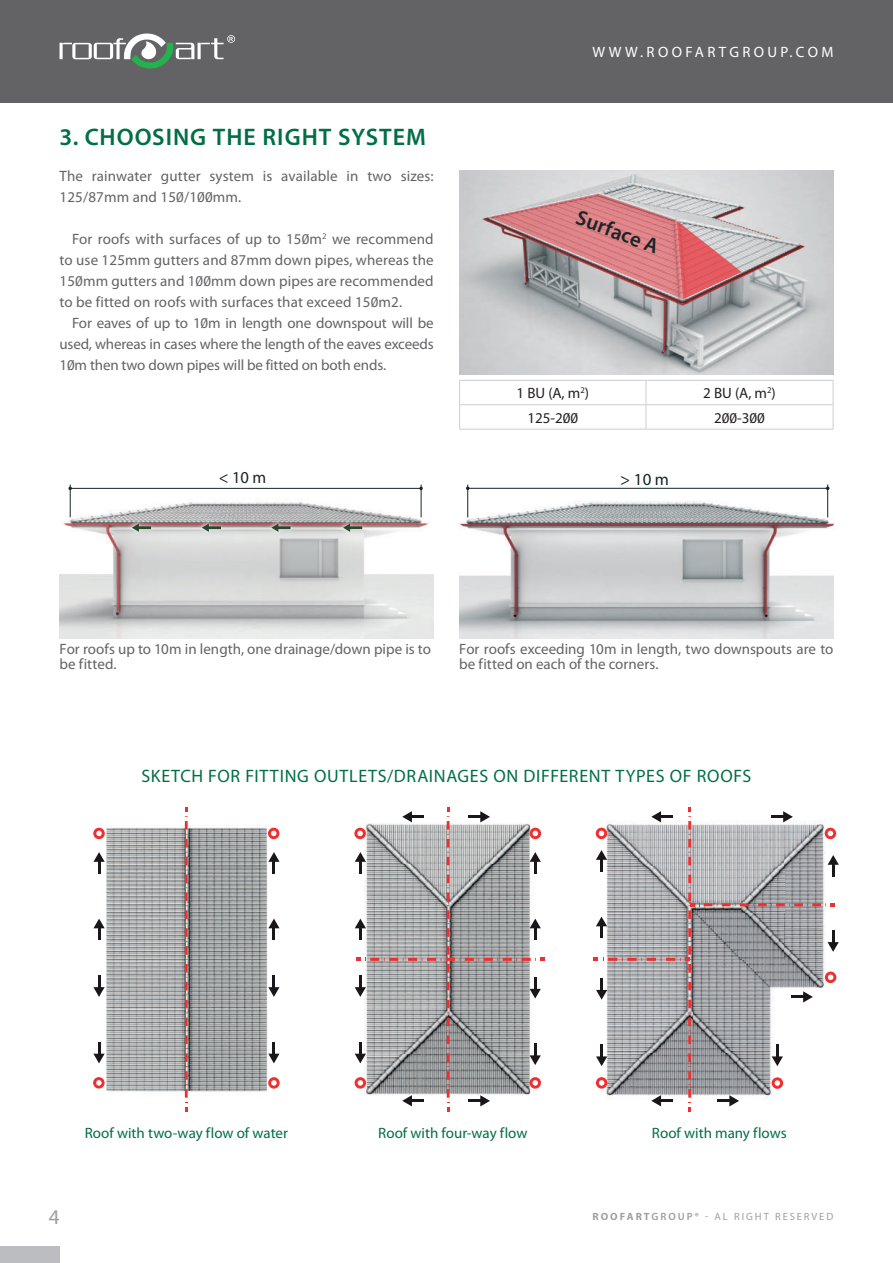
<style>
.page{position:relative;width:893px;height:1263px;background:#fff}
.page>*{position:absolute;margin:0;border:0;box-sizing:border-box;transform-origin:0 0}
.t1{font:600 24px "Myriad Pro";letter-spacing:.04em;color:#016f45}
.t2{font:600 21.15px "Myriad Pro";color:#1b2528}
.t3{font:21px "Myriad Pro";color:#9d9fa2}
.t4{font:18px "Myriad Pro";letter-spacing:.04em;color:#016f45}
.t5{font:16.95px "Myriad Pro";color:#142429}
.t6{font:16.8px "Myriad Pro";color:#192527}
.t7{font:15px/21px "Myriad Pro";letter-spacing:.01em;color:#636366}
.t8{font:15px "Myriad Pro";color:#016f45}
.t9{font:15px "Myriad Pro";color:#231f20}
.t10{font:15px "Myriad Pro";letter-spacing:.225em;color:#fff}
.t11{font:10.5px "Myriad Pro";letter-spacing:.185em;color:#9d9fa2}
.s1{font-weight:700}
.s2{font-weight:600}
</style>
<div class="page">
<img style="left:60px;top:484px;width:374px;height:154px">
<img style="left:337px;top:517px;width:32px;height:21px">
<svg style="left:343px;top:523px;width:19px;height:9px"></svg>
<img style="left:265px;top:517px;width:31px;height:21px">
<svg style="left:271px;top:523px;width:20px;height:9px"></svg>
<img style="left:195px;top:517px;width:32px;height:21px">
<svg style="left:202px;top:523px;width:19px;height:9px"></svg>
<img style="left:126px;top:517px;width:31px;height:21px">
<svg style="left:132px;top:523px;width:19px;height:9px"></svg>
<hr style="left:70px;top:485px;width:1px;height:32px;background:#192527">
<hr style="left:421px;top:485px;width:1px;height:32px;background:#192527">
<hr style="left:70px;top:488px;width:351px;height:1px;background:#192527">
<img style="left:459px;top:484px;width:374px;height:154px">
<hr style="left:467px;top:484px;width:1px;height:33px;background:#142429">
<hr style="left:827px;top:484px;width:1px;height:33px;background:#142429">
<hr style="left:468px;top:488px;width:360px;height:1px;background:#142429">
<img style="left:96px;top:821px;width:179px;height:277px">
<svg style="left:93px;top:1077px;width:12px;height:11px"></svg>
<svg style="left:93px;top:828px;width:12px;height:11px"></svg>
<svg style="left:268px;top:1077px;width:12px;height:12px"></svg>
<svg style="left:268px;top:828px;width:11px;height:11px"></svg>
<svg style="left:93px;top:852px;width:12px;height:21px"></svg>
<svg style="left:268px;top:852px;width:12px;height:21px"></svg>
<svg style="left:93px;top:919px;width:12px;height:21px"></svg>
<svg style="left:268px;top:919px;width:12px;height:21px"></svg>
<svg style="left:268px;top:1042px;width:11px;height:21px"></svg>
<svg style="left:93px;top:1042px;width:12px;height:21px"></svg>
<svg style="left:268px;top:976px;width:11px;height:21px"></svg>
<svg style="left:93px;top:976px;width:12px;height:21px"></svg>
<svg style="left:185px;top:807px;width:3px;height:304px"></svg>
<svg style="left:354px;top:807px;width:191px;height:304px"></svg>
<svg style="left:594px;top:807px;width:245px;height:304px"></svg>
<div style="left:0;top:0;width:893px;height:102px;background:#636366"></div>
<svg style="left:60px;top:33px;width:175px;height:36px"></svg>
<div style="left:0;top:1246px;width:60px;height:17px;background:#bcbdc0"></div>
<hr style="left:459px;top:380px;width:187px;height:1px;background:#cccdcf">
<hr style="left:646px;top:380px;width:187px;height:1px;background:#cccdcf">
<hr style="left:459px;top:404px;width:187px;height:1px;background:#cccdcf">
<svg style="left:459px;top:381px;width:1px;height:48px"></svg>
<hr style="left:646px;top:404px;width:187px;height:1px;background:#cccdcf">
<svg style="left:646px;top:381px;width:1px;height:48px"></svg>
<svg style="left:833px;top:381px;width:1px;height:48px"></svg>
<hr style="left:459px;top:429px;width:187px;height:1px;background:#cccdcf">
<hr style="left:646px;top:429px;width:187px;height:1px;background:#cccdcf">
<img style="left:459px;top:170px;width:374px;height:205px">
<svg style="left:489px;top:194px;width:253px;height:105px;background:#c59699"></svg>
<h1 class="t1" style="left:60px;top:122px;width:368px">3. CHOOSING THE RIGHT SYSTEM</h1>
<p class="t7" style="left:60px;top:166px;width:376px">The rainwater gutter system is available in two sizes:<br>125/87mm and 150/100mm.</p>
<p class="t7" style="left:60px;top:229px;width:376px;text-align:justify;text-indent:13px">For roofs with surfaces of up to 150m<sup>2</sup> we recommend to use 125mm gutters and 87mm down pipes, whereas the 150mm gutters and 100mm down pipes are recommended to be fitted on roofs with surfaces that exceed 150m2.</p>
<p class="t7" style="left:60px;top:313px;width:376px;text-align:justify;text-indent:13px">For eaves of up to 10m in length one downspout will be used, whereas in cases where the length of the eaves exceeds 10m then two down pipes will be fitted on both ends.</p>
<p class="t10" style="left:593px;top:42px;width:242px">www.roofartgroup.com</p>
<h2 class="t2" style="left:581px;top:204px;width:88px;rotate:20deg">SURFACE A</h2>
<p class="t9" style="left:516px;top:384px;width:74px">1 BU (A, m<sup>2</sup>)</p>
<p class="t9" style="left:703px;top:384px;width:74px">2 BU (A, m<sup>2</sup>)</p>
<p class="t9" style="left:527px;top:408px;width:52px">125-200</p>
<p class="t9" style="left:714px;top:408px;width:52px">200-300</p>
<p class="t6" style="left:219px;top:467px;width:49px">&lt; 10 m</p>
<p class="t5" style="left:620px;top:469px;width:50px">&gt; 10 m</p>
<p class="t7" style="left:60px;top:641px;width:373px;line-height:15px">For roofs up to 10m in length, one drainage/down pipe is to be fitted.</p>
<p class="t7" style="left:459px;top:641px;width:376px;line-height:15px">For roofs exceeding 10m in length, two downspouts are to be fitted on each of the corners.</p>
<p class="t4" style="left:141px;top:765px;width:612px">Sketch for fitting outlets/drainages on different types of roofs</p>
<p class="t8" style="left:85px;top:1124px;width:205px">Roof with two-way flow of water</p>
<p class="t8" style="left:378px;top:1124px;width:151px">Roof with four-way flow</p>
<p class="t8" style="left:652px;top:1124px;width:136px">Roof with many flows</p>
<h3 class="t3" style="left:49px;top:1204px;width:12px">4</h3>
<p class="t11" style="left:593px;top:1210px;width:242px"><span class="s1">ROOFART</span><span class="s2">GROUP®</span> - al right reserved</p>
</div>
